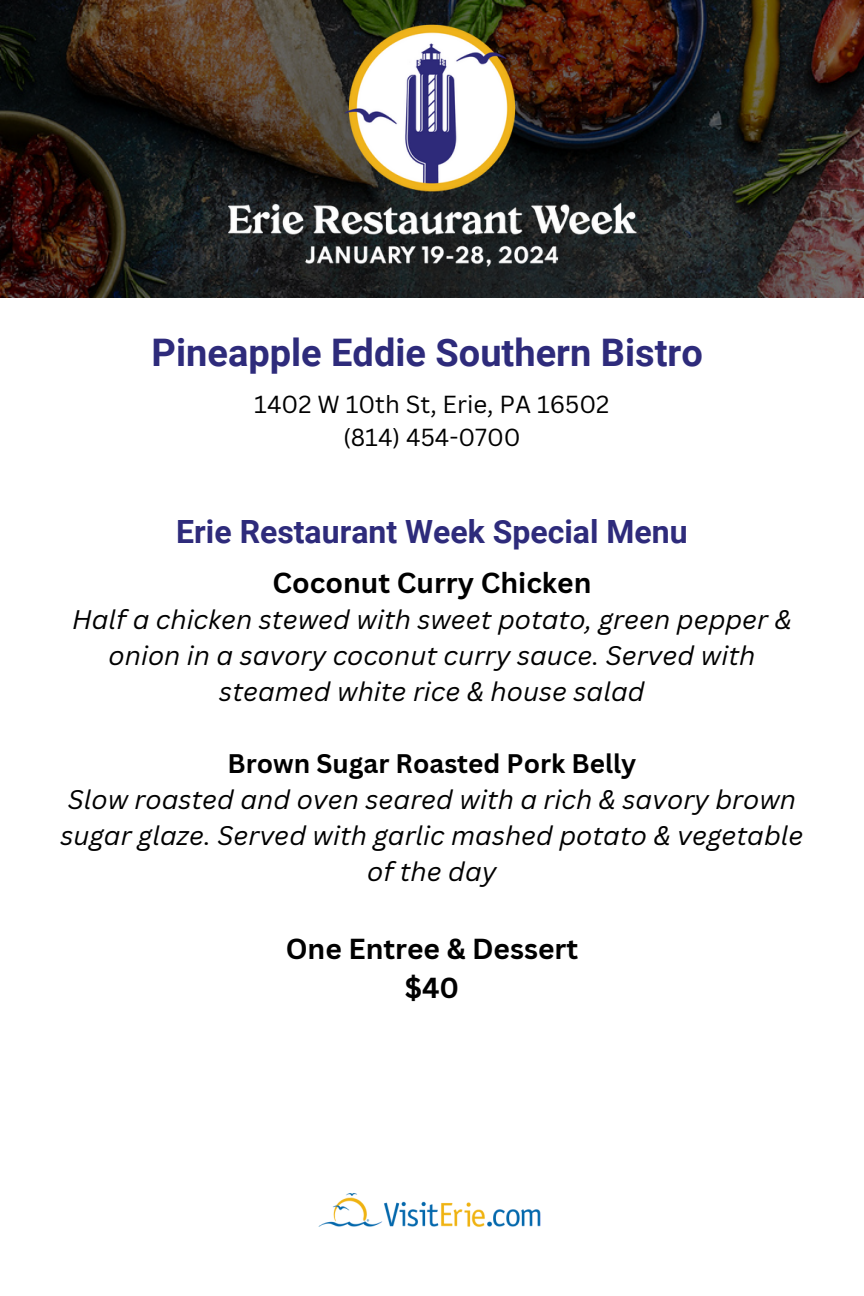
<style>
.page{position:relative;width:864px;height:1296px;background:#fff}
.page>*{position:absolute;margin:0;border:0;box-sizing:border-box;transform-origin:0 0}
.t1{font:700 38px "Roboto";color:#2e2b7b}
.t2{font:700 32px "Roboto";color:#2e2b7b}
.t3{font:700 28.2px "Canva Sans";color:#000}
.t4{font:italic 26.2px/36px "Canva Sans";color:#000;text-align:center}
.t5{font:700 26.2px "Canva Sans";color:#000}
.t6{font:24px "Canva Sans";color:#000}
</style>
<div class="page">
<svg style="left:0;top:0;width:864px;height:298px;background:#2f211d"></svg>
<img style="left:54px;top:0;width:756px;height:282px">
<img style="left:318px;top:1193px;width:223px;height:34px">
<p class="t1" style="left:152px;top:331px;width:553px">Pineapple Eddie Southern Bistro</p>
<p class="t6" style="left:254px;top:388px;width:357px">1402 W 10th St, Erie, PA 16502</p>
<p class="t6" style="left:343px;top:421px;width:179px">(814) 454-0700</p>
<p class="t2" style="left:176px;top:514px;width:513px">Erie Restaurant Week Special Menu</p>
<p class="t3" style="left:273px;top:563px;width:320px">Coconut Curry Chicken</p>
<p class="t4" style="left:72px;top:601px;width:721px">Half a chicken stewed with sweet potato, green pepper &amp; onion in a savory coconut curry sauce. Served with steamed white rice &amp; house salad</p>
<p class="t5" style="left:228px;top:745px;width:410px">Brown Sugar Roasted Pork Belly</p>
<p class="t4" style="left:60px;top:781px;width:745px">Slow roasted and oven seared with a rich &amp; savory brown sugar glaze. Served with garlic mashed potato &amp; vegetable of the day</p>
<p class="t3" style="left:286px;top:929px;width:294px">One Entree &amp; Dessert</p>
<p class="t3" style="left:405px;top:968px;width:56px">$40</p>
</div>
